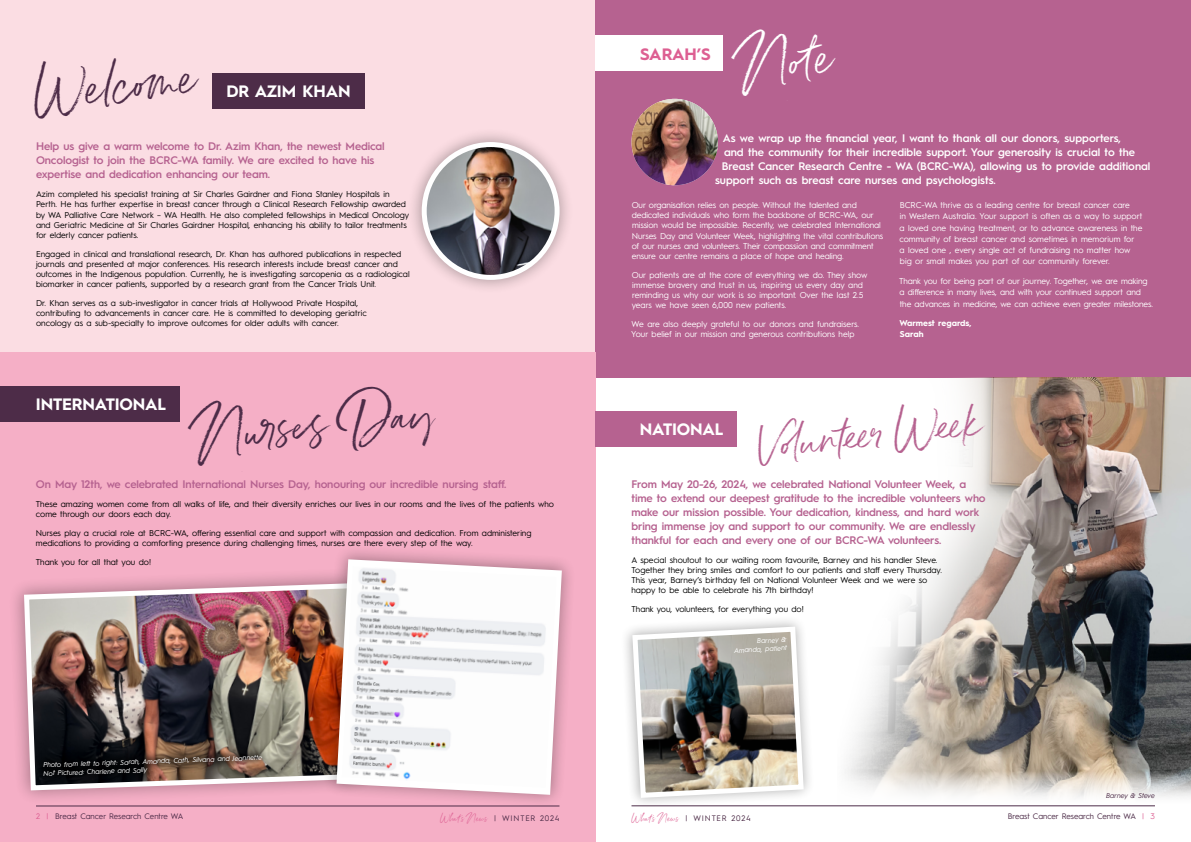
<style>
.page{position:relative;width:1191px;height:842px;background:#fff}
.page>*{position:absolute;margin:0;border:0;box-sizing:border-box;transform-origin:0 0}
.t1{font:44.6px "Belluga";color:#fff}
.t2{font:43.9px "Belluga";color:#4d2c48}
.t3{font:37.2px "Belluga";color:#b66290}
.t4{font:700 16.6px "Hurme Geometric Sans 1";letter-spacing:-.01em;color:#fff}
.t5{font:700 16.6px "Hurme Geometric Sans 1";letter-spacing:-.01em;color:#dd5f92}
.t6{font:600 11px/14px "Hurme Geometric Sans 1";letter-spacing:-.01em;color:#b66290}
.t7{font:600 11px "Hurme Geometric Sans 1";color:#fff}
.t8{font:8.5px/10.2px "Hurme Geometric Sans 1";color:#000}
.t9{font:8.5px/10.2px "Hurme Geometric Sans 1";letter-spacing:-.01em;color:#fff}
.t10{font:700 8.5px/11.2px "Hurme Geometric Sans 1";color:#fff}
.t11{font:8px "Hurme Geometric Sans 1";color:#4d2c48}
.t12{font:8px "Hurme Geometric Sans 1";letter-spacing:.1em;color:#4d2c48}
.t13{font:italic 7px/8.4px "Hurme Geometric Sans 1";color:#fff}
.t14{font:italic 7px "Hurme Geometric Sans 1";letter-spacing:-.015em;color:#4d2c48}
.s1{color:#dd5f92}
.s2{font-family:"Belluga";color:#dd5f92}
</style>
<div class="page">
<div style="left:0;top:0;width:595px;height:352px;background:#fbdde3"></div>
<div style="left:212px;top:73px;width:153px;height:35px;background:#4d2c48"></div>
<div style="left:595px;top:0;width:596px;height:378px;background:#b66290"></div>
<div style="left:595px;top:35px;width:128px;height:35px;background:#fff"></div>
<img style="left:631px;top:99px;width:87px;height:86px;border-radius:43px">
<div style="left:407px;top:128px;width:167px;height:167px;background:#000;opacity:.32"></div>
<img style="left:424px;top:145px;width:133px;height:132px;border-radius:66px">
<div style="left:422px;top:142px;width:137px;height:138px;border:5px solid #fff;border-radius:50%"></div>
<div style="left:0;top:352px;width:595px;height:490px;background:#f5afc6"></div>
<div style="left:0;top:386px;width:180px;height:36px;background:#4d2c48"></div>
<div style="left:595px;top:411px;width:142px;height:35px;background:#b66290"></div>
<svg style="left:15px;top:575px;width:305px;height:231px"></svg>
<img style="left:21px;top:581px;width:299px;height:212px">
<svg style="left:32px;top:744px;width:241px;height:43px;background:#574c46"></svg>
<svg style="left:320px;top:551px;width:250px;height:256px"></svg>
<svg style="left:334px;top:557px;width:230px;height:240px;background:#efe7e9"></svg>
<img style="left:845px;top:378px;width:346px;height:393px">
<svg style="left:845px;top:771px;width:346px;height:27px"></svg>
<img style="left:626px;top:620px;width:191px;height:187px">
<hr style="left:36px;top:806px;width:523px;height:1px;background:#4d2c48">
<hr style="left:631px;top:805px;width:524px;height:1px;background:#4d2c48">
<h2 class="t2" style="left:30px;top:68px;width:165px;rotate:-6deg">Welcom e</h2>
<h3 class="t4" style="left:227px;top:80px;width:125px">DR AZIM KHAN</h3>
<p class="t6" style="left:36px;top:139px;width:350px">Help us give a warm welcome to Dr. Azim Khan, the newest Medical<br>Oncologist to join the BCRC-WA family. We are excited to have his expertise and dedication enhancing our team.</p>
<p class="t8" style="left:36px;top:189px;width:375px">Azim completed his specialist training at Sir Charles Gairdner and Fiona Stanley Hospitals in Perth. He has further expertise in breast cancer through a Clinical Research Fellowship awarded by WA Palliative Care Network – WA Health. He also completed fellowships in Medical Oncology and Geriatric Medicine at Sir Charles Gairdner Hospital, enhancing his ability to tailor treatments for elderly cancer patients.</p>
<p class="t8" style="left:36px;top:248px;width:375px">Engaged in clinical and translational research, Dr. Khan has authored publications in respected journals and presented at major conferences. His research interests include breast cancer and outcomes in the Indigenous population. Currently, he is investigating sarcopenia as a radiological biomarker in cancer patients, supported by a research grant from the Cancer Trials Unit.</p>
<p class="t8" style="left:36px;top:297px;width:332px">Dr. Khan serves as a sub-investigator in cancer trials at Hollywood Private Hospital, contributing to advancements in cancer care. He is committed to developing geriatric oncology as a sub-specialty to improve outcomes for older adults with cancer.</p>
<h3 class="t4" style="left:36px;top:393px;width:132px">INTERNATIONAL</h3>
<h2 class="t2" style="left:189px;top:411px;width:246px;rotate:-6deg">Nur ses Day</h2>
<p class="t6" style="left:36px;top:477px;width:472px">On May 12th, we celebrated International Nurses Day, honouring our incredible nursing staff.</p>
<p class="t8" style="left:36px;top:498px;width:519px">These amazing women come from all walks of life, and their diversity enriches our lives in our rooms and the lives of the patients who come through our doors each day.</p>
<p class="t8" style="left:36px;top:527px;width:497px">Nurses play a crucial role at BCRC-WA, offering essential care and support with compassion and dedication. From administering medications to providing a comforting presence during challenging times, nurses are there every step of the way.</p>
<p class="t8" style="left:36px;top:556px;width:117px">Thank you for all that you do!</p>
<p class="t13" style="left:43px;top:760px;width:221px;rotate:-2deg">Photo from left to right: Sarah, Amanda, Cath, Silvana and Jeannette<br>Not Pictured: Charlene and Sally</p>
<h3 class="t5" style="left:640px;top:42px;width:72px">SARAH’S</h3>
<h1 class="t1" style="left:731px;top:41px;width:99px;rotate:-7deg">Not e</h1>
<p class="t7" style="left:722px;top:130px;width:400px">As we wrap up the financial year, I want to thank all our donors, supporters,</p>
<p class="t7" style="left:724px;top:144px;width:412px">and the community for their incredible support. Your generosity is crucial to the</p>
<p class="t7" style="left:722px;top:158px;width:430px">Breast Cancer Research Centre - WA (BCRC-WA), allowing us to provide additional</p>
<p class="t7" style="left:715px;top:172px;width:282px">support such as breast care nurses and psychologists.</p>
<p class="t9" style="left:631px;top:199px;width:253px">Our organisation relies on people. Without the talented and dedicated individuals who form the backbone of BCRC-WA, our mission would be impossible. Recently, we celebrated International Nurses Day and Volunteer Week, highlighting the vital contributions of our nurses and volunteers. Their compassion and commitment ensure our centre remains a place of hope and healing.</p>
<p class="t9" style="left:632px;top:269px;width:237px">Our patients are at the core of everything we do. They show immense bravery and trust in us, inspiring us every day and reminding us why our work is so important. Over the last 2.5 years we have seen 6,000 new patients.</p>
<p class="t9" style="left:631px;top:318px;width:229px">We are also deeply grateful to our donors and fundraisers.<br>Your belief in our mission and generous contributions help</p>
<p class="t9" style="left:899px;top:199px;width:244px;line-height:11.2px">BCRC-WA thrive as a leading centre for breast cancer care<br>in Western Australia. Your support is often as a way to support a loved one having treatment, or to advance awareness in the community of breast cancer and sometimes in memorium for<br>a loved one , every single act of fundraising no matter how big or small makes you part of our community forever.</p>
<p class="t9" style="left:899px;top:275px;width:255px;line-height:11.2px">Thank you for being part of our journey. Together, we are making a difference in many lives, and with your continued support and the advances in medicine, we can achieve even greater milestones.</p>
<p class="t10" style="left:899px;top:317px;width:74px">Warmest regards,<br>Sarah</p>
<h3 class="t3" style="left:755px;top:424px;width:226px;rotate:-6deg">Vol untee r Wee k</h3>
<p class="t6" style="left:631px;top:477px;width:356px">From May 20-26, 2024, we celebrated National Volunteer Week, a time to extend our deepest gratitude to the incredible volunteers who make our mission possible. Your dedication, kindness, and hard work bring immense joy and support to our community. We are endlessly thankful for each and every one of our BCRC-WA volunteers.</p>
<p class="t8" style="left:631px;top:554px;width:312px">A special shoutout to our waiting room favourite, Barney and his handler Steve.<br>Together they bring smiles and comfort to our patients and staff every Thursday.<br>This year, Barney’s birthday fell on National Volunteer Week and we were so happy to be able to celebrate his 7th birthday!</p>
<p class="t8" style="left:631px;top:603px;width:174px">Thank you, volunteers, for everything you do!</p>
<h3 class="t4" style="left:640px;top:418px;width:85px">NATIONAL</h3>
<p class="t13" style="left:733px;top:637px;width:54px;text-align:right;rotate:-3deg">Barney &amp;<br>Amanda, patient</p>
<p class="t14" style="left:1106px;top:790px;width:50px">Barney &amp; Steve</p>
<p class="t11" style="left:36px;top:811px;width:149px"><span class="s1">2 |</span> Breast Cancer Research Centre WA</p>
<p class="t12" style="left:440px;top:812px;width:121px"><span class="s2">What’s News</span> | WINTER 2024</p>
<p class="t12" style="left:631px;top:812px;width:121px"><span class="s2">What’s News</span> | WINTER 2024</p>
<p class="t11" style="left:1007px;top:811px;width:149px">Breast Cancer Research Centre WA <span class="s1">| 3</span></p>
</div>
